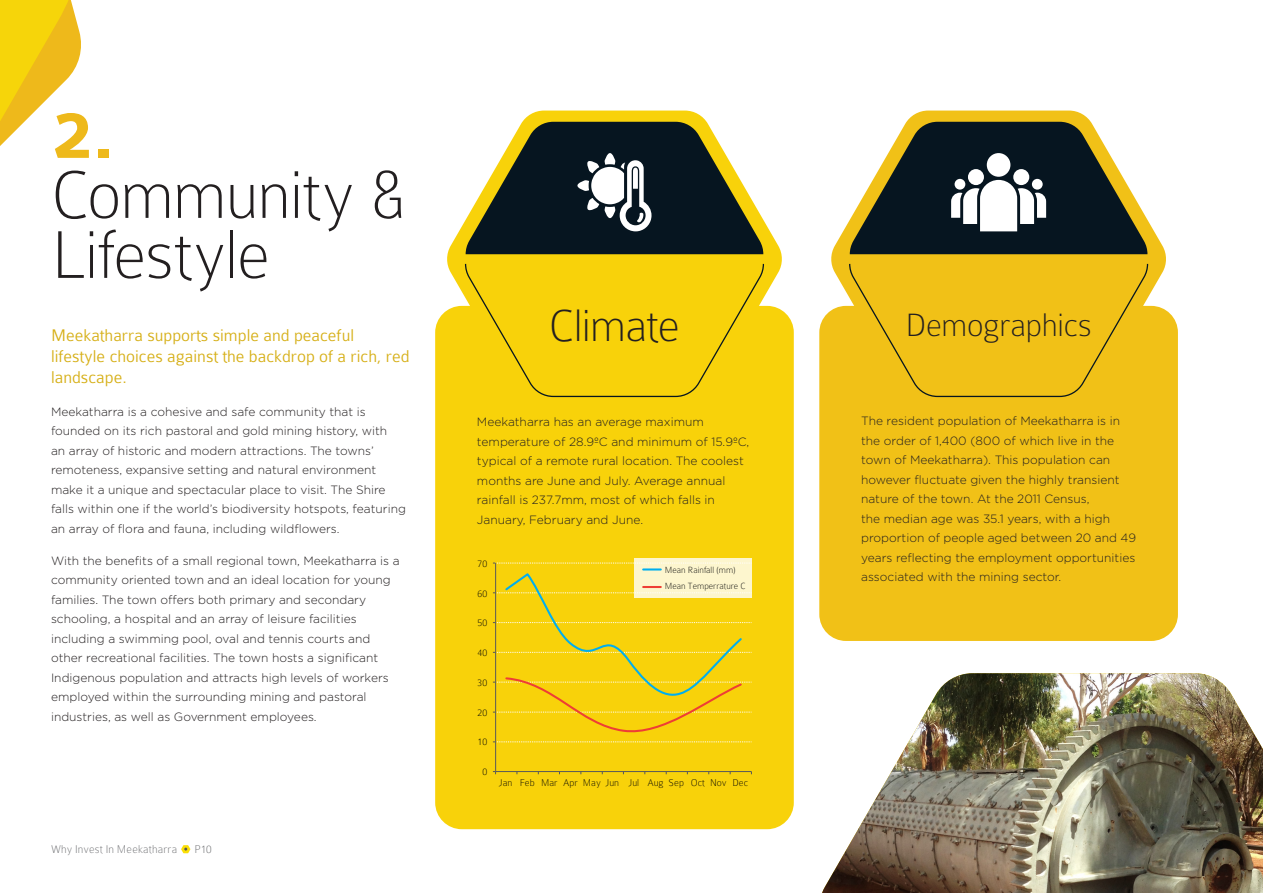
<style>
.page{position:relative;width:1263px;height:893px;background:#fff}
.page>*{position:absolute;margin:0;border:0;box-sizing:border-box;transform-origin:0 0}
.Section_Title{font:100 72px/60px "Colaborate";letter-spacing:-.015em;color:#231f20}
.Yellow_Box_Titles{font:100 48px "Colaborate";letter-spacing:-.015em;color:#231f20}
.Yellow_Box_Titles-2{font:100 34.5px "Colaborate";letter-spacing:-.01em;color:#231f20}
.Intro_Para{font:300 18px/21px "Colaborate";color:#d6af16}
.Body_Text{font:300 12px/19.5px "Gotham";color:#231f20}
.t1{font:100 12px "Colaborate";letter-spacing:.01em;color:#6c6d70}
.t2{font:100 10.5px "Colaborate";color:#050504}
.t3{font:100 9.6px/15.9px "Colaborate";color:#050504}
.s1{font-weight:700;color:#eeb91b}
</style>
<div class="page">
<svg style="left:181px;top:845px;width:9px;height:8px"></svg>
<div style="left:435px;top:306px;width:359px;height:523px;background:#f8d20a;border-radius:27px"></div>
<svg style="left:446px;top:111px;width:337px;height:200px"></svg>
<svg style="left:464px;top:263px;width:301px;height:135px"></svg>
<div style="left:819px;top:306px;width:359px;height:335px;background:#f1c117;border-radius:27px"></div>
<svg style="left:830px;top:111px;width:337px;height:200px"></svg>
<svg style="left:848px;top:263px;width:301px;height:135px"></svg>
<svg style="left:466px;top:122px;width:297px;height:132px"></svg>
<svg style="left:850px;top:122px;width:297px;height:132px"></svg>
<hr style="left:495px;top:563px;width:1px;height:208px;background:#57585a">
<hr style="left:496px;top:771px;width:255px;height:1px;background:#57585a">
<div style="left:634px;top:558px;width:117px;height:40px;background:linear-gradient(to right,#fdf7d3,#fdf7d4)"></div>
<svg style="left:493px;top:563px;width:259px;height:179px"></svg>
<img style="left:822px;top:673px;width:441px;height:220px">
<svg style="left:0;top:0;width:81px;height:146px"></svg>
<p class="Section_Title" style="left:51px;top:105px;width:355px"><span class="s1">2.<br></span>Community &amp;<br>Lifestyle</p>
<p class="Intro_Para" style="left:51px;top:325px;width:360px">Meekatharra supports simple and peaceful lifestyle choices against the backdrop of a rich, red landscape.</p>
<p class="Body_Text" style="left:51px;top:401px;width:356px">Meekatharra is a cohesive and safe community that is founded on its rich pastoral and gold mining history, with<br>an array of historic and modern attractions. The towns’ remoteness, expansive setting and natural environment make it a unique and spectacular place to visit. The Shire falls within one if the world’s biodiversity hotspots, featuring an array of flora and fauna, including wildflowers.</p>
<p class="Body_Text" style="left:51px;top:551px;width:350px">With the benefits of a small regional town, Meekatharra is a community oriented town and an ideal location for young families. The town offers both primary and secondary schooling, a hospital and an array of leisure facilities including a swimming pool, oval and tennis courts and other recreational facilities. The town hosts a significant Indigenous population and attracts high levels of workers employed within the surrounding mining and pastoral industries, as well as Government employees.</p>
<p class="t1" style="left:51px;top:843px;width:128px">Why Invest In Meekatharra</p>
<p class="t1" style="left:194px;top:843px;width:19px">P10</p>
<p class="Yellow_Box_Titles" style="left:549px;top:301px;width:133px">Climate</p>
<p class="Yellow_Box_Titles-2" style="left:905px;top:307px;width:188px">Demographics</p>
<p class="Body_Text" style="left:477px;top:412px;width:274px">Meekatharra has an average maximum temperature of 28.9ºC and minimum of 15.9ºC, typical of a remote rural location. The coolest months are June and July. Average annual rainfall is 237.7mm, most of which falls in January, February and June.</p>
<p class="t2" style="left:477px;top:558px;width:11px">70</p>
<p class="t2" style="left:477px;top:588px;width:11px">60</p>
<p class="t2" style="left:477px;top:618px;width:11px">50</p>
<p class="t2" style="left:477px;top:647px;width:11px">40</p>
<p class="t2" style="left:477px;top:677px;width:11px">30</p>
<p class="t2" style="left:477px;top:707px;width:11px">20</p>
<p class="t2" style="left:477px;top:737px;width:11px">10</p>
<p class="t2" style="left:483px;top:766px;width:6px">0</p>
<p class="t3" style="left:665px;top:562px;width:82px">Mean Rainfall (mm)<br>Mean Temperrature C</p>
<p class="t2" style="left:499px;top:777px;width:251px">Jan Feb Mar Apr May Jun Jul Aug Sep Oct Nov Dec</p>
<p class="Body_Text" style="left:861px;top:411px;width:276px">The resident population of Meekatharra is in the order of 1,400 (800 of which live in the town of Meekatharra). This population can however fluctuate given the highly transient nature of the town. At the 2011 Census,<br>the median age was 35.1 years, with a high proportion of people aged between 20 and 49 years reflecting the employment opportunities associated with the mining sector.</p>
</div>
